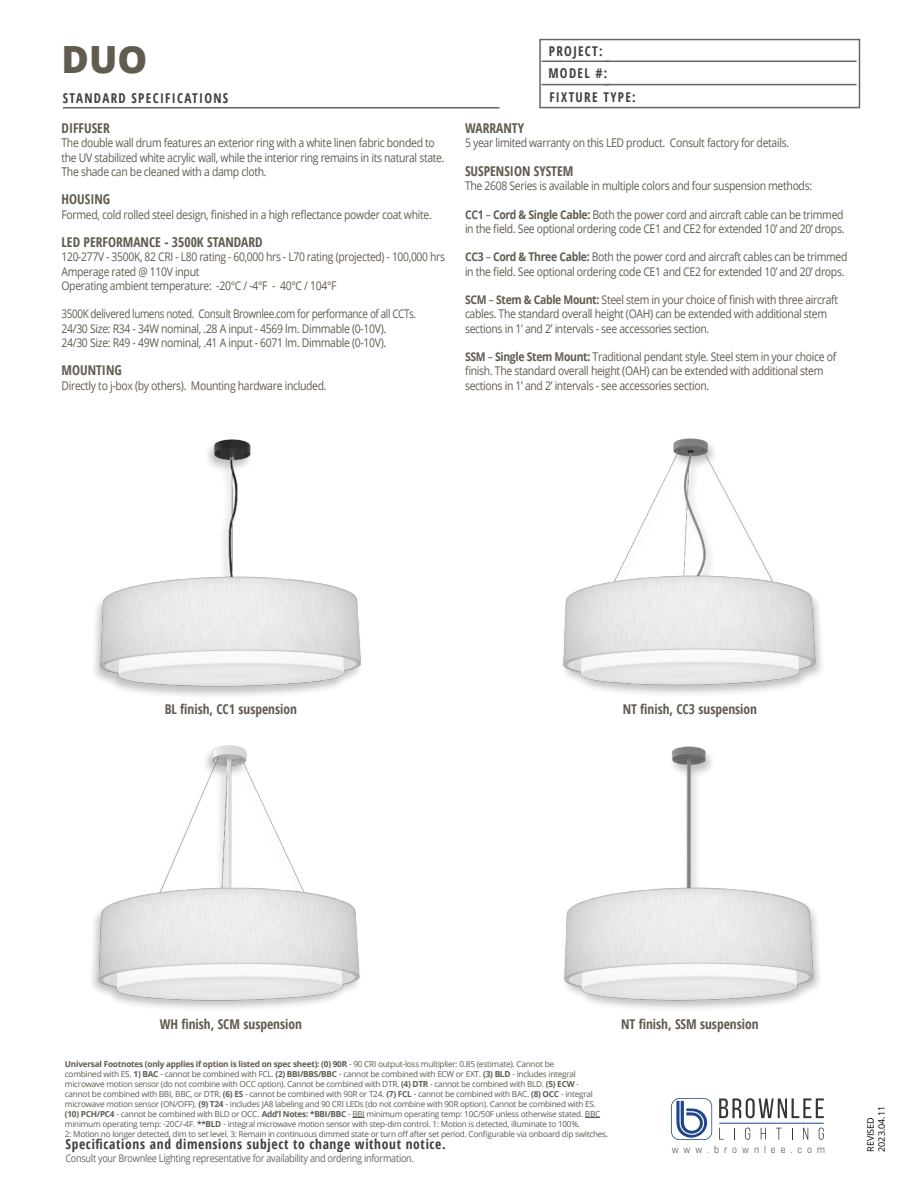
<style>
.page{position:relative;width:918px;height:1188px;background:#fff}
.page>*{position:absolute;margin:0;border:0;box-sizing:border-box;transform-origin:0 0}
.t1{font:800 37.5px "Open Sans";color:#615b50}
.t2{font:700 condensed 13.5px "Open Sans";color:#615b50}
.t3{font:700 condensed 13.5px "Open Sans";letter-spacing:.05em;color:#3f3f3f}
.t4{font:700 condensed 13.5px/22.5px "Open Sans";letter-spacing:.1em;color:#3f3f3f}
.t5{font:12px/14.2px "Open Sans";letter-spacing:-.03em;color:#615b50;scale:.87 1}
.t6{font:12px/14.2px "Open Sans";letter-spacing:-.03em;color:#615b50;scale:.83 1}
.t7{font:12px/14.2px "Open Sans";letter-spacing:-.03em;color:#615b50;scale:.86 1}
.t8{font:10.5px "Open Sans";letter-spacing:-.03em;color:#666;scale:.87 1}
.t9{font:10.5px "Bebas Neue Pro Exp Bk";letter-spacing:.47em;color:#373737}
.t10{font:9px/10.8px "Open Sans";color:#000}
.t11{font:8.25px/9.9px "Open Sans";letter-spacing:-.03em;color:#615b50}
.s1{font-weight:700}
</style>
<div class="page">
<div style="left:539px;top:39px;width:321px;height:69px;border:2px solid #666"></div>
<hr style="left:605px;top:61px;width:252px;height:1px;background:#666">
<hr style="left:542px;top:61px;width:67px;height:1px;background:#666">
<hr style="left:604px;top:84px;width:252px;height:1px;background:#666">
<hr style="left:542px;top:84px;width:67px;height:1px;background:#666">
<hr style="left:63px;top:107px;width:437px;height:1px;background:#666">
<svg style="left:719px;top:1128px;width:5px;height:12px"></svg>
<svg style="left:745px;top:1128px;width:5px;height:12px"></svg>
<svg style="left:761px;top:1128px;width:5px;height:12px"></svg>
<svg style="left:776px;top:1128px;width:6px;height:12px"></svg>
<svg style="left:803px;top:1128px;width:5px;height:12px"></svg>
<svg style="left:819px;top:1128px;width:5px;height:12px"></svg>
<svg style="left:719px;top:1098px;width:105px;height:20px"></svg>
<svg style="left:671px;top:1098px;width:41px;height:42px"></svg>
<hr style="left:719px;top:1123px;width:105px;height:1px;background:#1f4688">
<svg style="left:792px;top:1128px;width:1px;height:12px"></svg>
<svg style="left:734px;top:1128px;width:1px;height:12px"></svg>
<svg style="left:352px;top:1117px;width:13px;height:1px"></svg>
<svg style="left:585px;top:1117px;width:15px;height:1px"></svg>
<img style="left:94px;top:439px;width:267px;height:256px">
<div style="left:561px;top:746px;width:263px;height:267px;background:#000;opacity:.25"></div>
<img style="left:561px;top:746px;width:263px;height:259px">
<img style="left:563px;top:438px;width:259px;height:254px">
<div style="left:88px;top:744px;width:274px;height:269px;background:#000;opacity:.25"></div>
<img style="left:88px;top:745px;width:274px;height:260px">
<h1 class="t1" style="left:62px;top:31px;width:87px">DUO</h1>
<p class="t4" style="left:548px;top:39px;width:60px">PROJECT:<br>MODEL #:</p>
<p class="t4" style="left:63px;top:87px;width:167px">STANDARD SPECIFICATIONS</p>
<p class="t4" style="left:549px;top:86px;width:88px">FIXTURE TYPE:</p>
<p class="t2" style="left:62px;top:119px;width:50px">DIFFUSER</p>
<p class="t5" style="left:62px;top:136px;width:442px">The double wall drum features an exterior ring with a white linen fabric bonded to the UV stabilized white acrylic wall, while the interior ring remains in its natural state.<br>The shade can be cleaned with a damp cloth.</p>
<p class="t2" style="left:62px;top:190px;width:50px">HOUSING</p>
<p class="t5" style="left:62px;top:207px;width:427px">Formed, cold rolled steel design, finished in a high reflectance powder coat white.</p>
<p class="t2" style="left:62px;top:233px;width:203px">LED PERFORMANCE - 3500K STANDARD</p>
<p class="t7" style="left:62px;top:250px;width:447px">120-277V - 3500K, 82 CRI - L80 rating - 60,000 hrs - L70 rating (projected) - 100,000 hrs<br>Amperage rated @ 110V input<br>Operating ambient temperature: -20°C / -4°F - 40°C / 104°F</p>
<p class="t6" style="left:62px;top:307px;width:429px">3500K delivered lumens noted. Consult Brownlee.com for performance of all CCTs.<br>24/30 Size: R34 - 34W nominal, .28 A input - 4569 lm. Dimmable (0-10V).<br>24/30 Size: R49 - 49W nominal, .41 A input - 6071 lm. Dimmable (0-10V).</p>
<p class="t2" style="left:62px;top:361px;width:62px">MOUNTING</p>
<p class="t5" style="left:62px;top:378px;width:306px">Directly to j-box (by others). Mounting hardware included.</p>
<p class="t2" style="left:465px;top:119px;width:61px">WARRANTY</p>
<p class="t5" style="left:465px;top:136px;width:374px">5 year limited warranty on this LED product. Consult factory for details.</p>
<p class="t2" style="left:465px;top:162px;width:110px">SUSPENSION SYSTEM</p>
<p class="t5" style="left:465px;top:178px;width:401px">The 2608 Series is available in multiple colors and four suspension methods:</p>
<p class="t5" style="left:465px;top:207px;width:438px"><span class="s1">CC1</span> – <span class="s1">Cord &amp; Single Cable:</span> Both the power cord and aircraft cable can be trimmed in the field. See optional ordering code CE1 and CE2 for extended 10’ and 20’ drops.</p>
<p class="t5" style="left:465px;top:250px;width:441px"><span class="s1">CC3</span> – <span class="s1">Cord &amp; Three Cable:</span> Both the power cord and aircraft cables can be trimmed in the field. See optional ordering code CE1 and CE2 for extended 10’ and 20’ drops.</p>
<p class="t5" style="left:465px;top:292px;width:430px"><span class="s1">SCM</span> – <span class="s1">Stem &amp; Cable Mount:</span> Steel stem in your choice of finish with three aircraft cables. The standard overall height (OAH) can be extended with additional stem sections in 1’ and 2’ intervals - see accessories section.</p>
<p class="t5" style="left:465px;top:349px;width:428px"><span class="s1">SSM</span> – <span class="s1">Single Stem Mount:</span> Traditional pendant style. Steel stem in your choice of finish. The standard overall height (OAH) can be extended with additional stem sections in 1’ and 2’ intervals - see accessories section.</p>
<p class="t2" style="left:165px;top:699px;width:134px">BL finish, CC1 suspension</p>
<p class="t2" style="left:623px;top:699px;width:136px">NT finish, CC3 suspension</p>
<p class="t2" style="left:160px;top:1015px;width:144px">WH finish, SCM suspension</p>
<p class="t2" style="left:621px;top:1015px;width:139px">NT finish, SSM suspension</p>
<p class="t11" style="left:65px;top:1059px;width:545px"><span class="s1">Universal Footnotes (only applies if option is listed on spec sheet): (0) 90R</span> - 90 CRI output-loss multiplier: 0.85 (estimate). Cannot be<br>combined with ES. <span class="s1">1) BAC</span> - cannot be combined with FCL. <span class="s1">(2) BBI/BBS/BBC</span> - cannot be combined with ECW or EXT. <span class="s1">(3) BLD</span> - includes integral microwave motion sensor (do not combine with OCC option). Cannot be combined with DTR. <span class="s1">(4) DTR</span> - cannot be combined with BLD. <span class="s1">(5) ECW</span> -<br>cannot be combined with BBI, BBC, or DTR. <span class="s1">(6) ES</span> - cannot be combined with 90R or T24. <span class="s1">(7) FCL</span> - cannot be combined with BAC. <span class="s1">(8) OCC</span> - integral microwave motion sensor (ON/OFF). <span class="s1">(9) T24</span> - includes JA8 labeling and 90 CRI LEDs (do not combine with 90R option). Cannot be combined with ES. <span class="s1">(10) PCH/PC4</span> - cannot be combined with BLD or OCC. <span class="s1">Add’l Notes: *BBI/BBC</span> - BBI minimum operating temp: 10C/50F unless otherwise stated. BBC minimum operating temp: -20C/-4F. <span class="s1">**BLD</span> - integral microwave motion sensor with step-dim control. 1: Motion is detected, illuminate to 100%.<br>2: Motion no longer detected, dim to set level. 3: Remain in continuous dimmed state or turn off after set period. Configurable via onboard dip switches.</p>
<p class="t3" style="left:65px;top:1135px;width:382px">Specifications and dimensions subject to change without notice.</p>
<p class="t8" style="left:65px;top:1151px;width:402px">Consult your Brownlee Lighting representative for availability and ordering information.</p>
<p class="t9" style="left:672px;top:1143px;width:155px">www.brownlee.com</p>
<p class="t10" style="left:865px;top:1152px;width:47px;rotate:-90deg">REVISED<br>2023.04.11</p>
</div>
